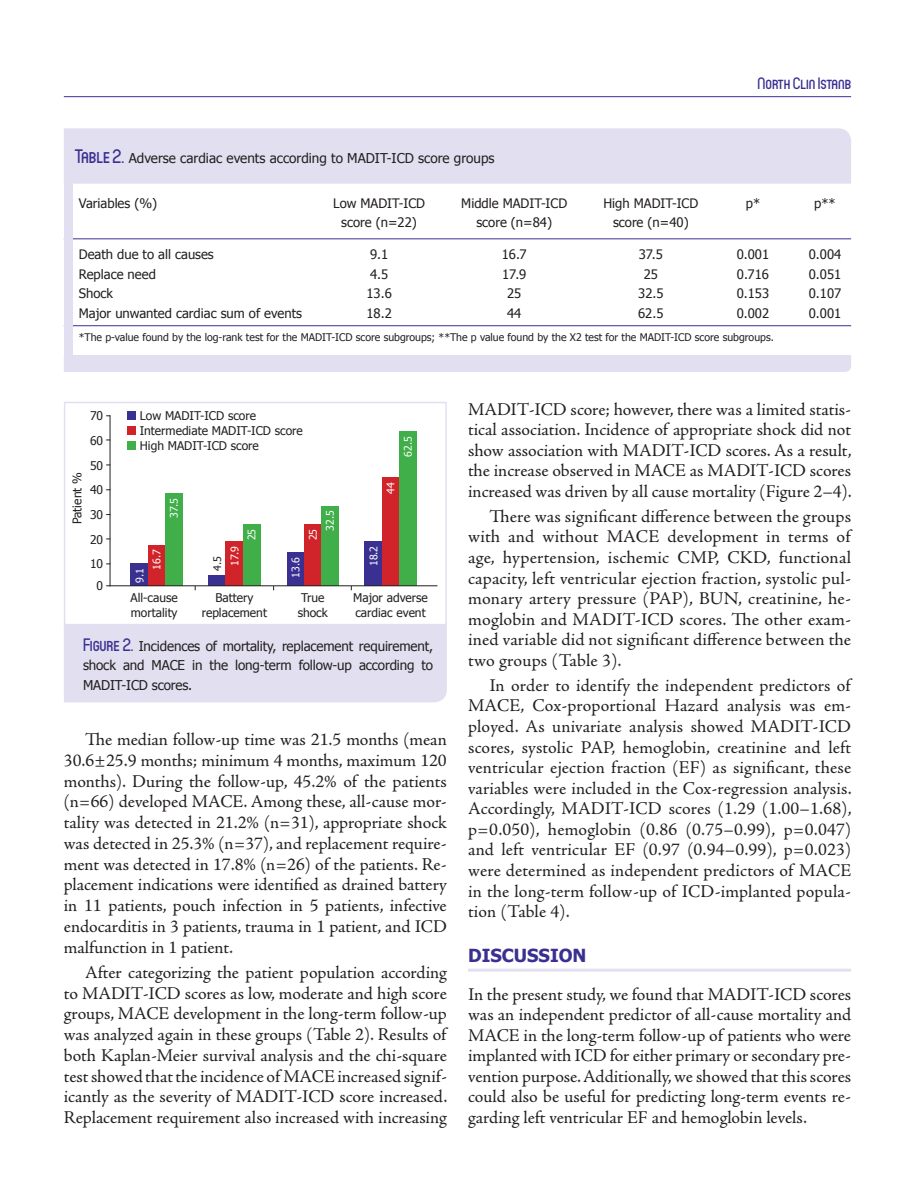
<style>
.page{position:relative;width:915px;height:1191px;background:#fff}
.page>*{position:absolute;margin:0;border:0;box-sizing:border-box;transform-origin:0 0}
.t1{font:18px/20.5px "Adobe Jenson Pro";color:#231f20;text-align:justify}
.t2{font:700 18px "Tahoma";color:#3a3091}
.t3{font:500 16.5px "Circula";color:#3a3091}
.t4{font:13.5px/19.5px "Tahoma";letter-spacing:-.01em;color:#231f20;text-align:justify}
.t5{font:13.05px "Tahoma";color:#231f20}
.t6{font:12px/24.6px "Tahoma";color:#231f20}
.t7{font:10.5px "Tahoma";color:#231f20}
.t8{font:10.5px "Tahoma";color:#fff}
.s1{font-family:"Circula";font-weight:500;font-size:19.5px;color:#3a3091}
.s2{font-family:"Circula";font-weight:500;font-size:18px;color:#3a3091}
</style>
<div class="page">
<hr style="left:64px;top:96px;width:786px;height:1px;background:#3a3091">
<hr style="left:468px;top:968px;width:382px;height:3px;background:#e2e0f0">
<div style="left:64px;top:402px;width:382px;height:223px;border:2px solid #e2e0f0"></div>
<div style="left:64px;top:624px;width:382px;height:78px;background:#e2e0f0"></div>
<hr style="left:110px;top:415px;width:1px;height:171px;background:#231f20">
<div style="left:364px;top:541px;width:18px;height:45px;background:#3a3091"></div>
<div style="left:382px;top:478px;width:17px;height:108px;background:#d1232a"></div>
<div style="left:399px;top:432px;width:17px;height:154px;background:#40ae49"></div>
<div style="left:287px;top:552px;width:17px;height:34px;background:#3a3091"></div>
<div style="left:304px;top:524px;width:17px;height:62px;background:#d1232a"></div>
<div style="left:321px;top:506px;width:17px;height:80px;background:#40ae49"></div>
<div style="left:131px;top:563px;width:17px;height:23px;background:#3a3091"></div>
<div style="left:148px;top:545px;width:17px;height:41px;background:#d1232a"></div>
<div style="left:165px;top:493px;width:17px;height:93px;background:#40ae49"></div>
<div style="left:208px;top:575px;width:18px;height:11px;background:#3a3091"></div>
<div style="left:226px;top:541px;width:17px;height:45px;background:#d1232a"></div>
<div style="left:243px;top:524px;width:17px;height:62px;background:#40ae49"></div>
<div style="left:127px;top:411px;width:8px;height:9px;background:#3a3091"></div>
<div style="left:127px;top:426px;width:8px;height:8px;background:#d1232a"></div>
<div style="left:127px;top:441px;width:8px;height:8px;background:#40ae49"></div>
<hr style="left:110px;top:585px;width:327px;height:1px;background:#231f20">
<div style="left:64px;top:355px;width:786px;height:17px;background:#e2e0f0"></div>
<div style="left:64px;top:128px;width:786px;height:56px;background:#e2e0f0"></div>
<hr style="left:64px;top:325px;width:786px;height:1px;background:#3a3091">
<hr style="left:64px;top:238px;width:786px;height:1px;background:#3a3091">
<div style="left:64px;top:177px;width:8px;height:186px;background:#e2e0f0"></div>
<p class="t4" style="left:75px;top:148px;width:421px"><span class="s1">Table 2.</span> Adverse cardiac events according to MADIT-ICD score groups</p>
<p class="t3" style="left:757px;top:73px;width:95px">North Clin Istanb</p>
<p class="t5" style="left:79px;top:194px;width:80px">Variables (%)</p>
<p class="t5" style="left:333px;top:194px;width:93px">Low MADIT-ICD</p>
<p class="t5" style="left:461px;top:194px;width:107px">Middle MADIT-ICD</p>
<p class="t5" style="left:603px;top:194px;width:96px">High MADIT-ICD</p>
<p class="t5" style="left:745px;top:194px;width:16px">p*</p>
<p class="t5" style="left:814px;top:194px;width:23px">p**</p>
<p class="t5" style="left:341px;top:214px;width:77px">score (n=22)</p>
<p class="t5" style="left:476px;top:214px;width:77px">score (n=84)</p>
<p class="t5" style="left:613px;top:214px;width:77px">score (n=40)</p>
<p class="t5" style="left:79px;top:246px;width:136px">Death due to all causes</p>
<p class="t5" style="left:370px;top:246px;width:20px">9.1</p>
<p class="t5" style="left:501px;top:246px;width:27px">16.7</p>
<p class="t5" style="left:638px;top:246px;width:26px">37.5</p>
<p class="t5" style="left:736px;top:246px;width:34px">0.001</p>
<p class="t5" style="left:808px;top:246px;width:34px">0.004</p>
<p class="t5" style="left:79px;top:265px;width:78px">Replace need</p>
<p class="t5" style="left:370px;top:265px;width:20px">4.5</p>
<p class="t5" style="left:502px;top:265px;width:26px">17.9</p>
<p class="t5" style="left:643px;top:265px;width:16px">25</p>
<p class="t5" style="left:736px;top:265px;width:34px">0.716</p>
<p class="t5" style="left:808px;top:265px;width:34px">0.051</p>
<p class="t5" style="left:79px;top:285px;width:36px">Shock</p>
<p class="t5" style="left:366px;top:285px;width:27px">13.6</p>
<p class="t5" style="left:507px;top:285px;width:16px">25</p>
<p class="t5" style="left:638px;top:285px;width:27px">32.5</p>
<p class="t5" style="left:736px;top:285px;width:34px">0.153</p>
<p class="t5" style="left:808px;top:285px;width:34px">0.107</p>
<p class="t5" style="left:79px;top:304px;width:224px">Major unwanted cardiac sum of events</p>
<p class="t5" style="left:366px;top:304px;width:27px">18.2</p>
<p class="t5" style="left:507px;top:304px;width:16px">44</p>
<p class="t5" style="left:638px;top:304px;width:27px">62.5</p>
<p class="t5" style="left:736px;top:304px;width:34px">0.002</p>
<p class="t5" style="left:808px;top:304px;width:34px">0.001</p>
<p class="t7" style="left:79px;top:330px;width:696px">*The p-value found by the log-rank test for the MADIT-ICD score subgroups; **The p value found by the X2 test for the MADIT-ICD score subgroups.</p>
<p class="t6" style="left:64px;top:524px;width:53px;rotate:-90deg">Patient %</p>
<p class="t6" style="left:90px;top:403px;width:15px;text-align:justify">70<br>60<br>50<br>40<br>30<br>20<br>10</p>
<p class="t6" style="left:97px;top:573px;width:8px">0</p>
<p class="t6" style="left:140px;top:408px;width:164px;line-height:14.5px">Low MADIT-ICD score<br>Intermediate MADIT-ICD score<br>High MADIT-ICD score</p>
<p class="t8" style="left:167px;top:518px;width:21px;rotate:-90deg">37.5</p>
<p class="t8" style="left:132px;top:582px;width:16px;rotate:-90deg">9.1</p>
<p class="t8" style="left:150px;top:569px;width:22px;rotate:-90deg">16.7</p>
<p class="t7" style="left:210px;top:571px;width:16px;rotate:-90deg">4.5</p>
<p class="t8" style="left:227px;top:566px;width:21px;rotate:-90deg">17.9</p>
<p class="t8" style="left:245px;top:540px;width:13px;rotate:-90deg">25</p>
<p class="t8" style="left:288px;top:578px;width:22px;rotate:-90deg">13.6</p>
<p class="t8" style="left:306px;top:540px;width:13px;rotate:-90deg">25</p>
<p class="t8" style="left:323px;top:531px;width:22px;rotate:-90deg">32.5</p>
<p class="t8" style="left:401px;top:456px;width:22px;rotate:-90deg">62.5</p>
<p class="t8" style="left:383px;top:493px;width:13px;rotate:-90deg">44</p>
<p class="t8" style="left:366px;top:566px;width:22px;rotate:-90deg">18.2</p>
<p class="t6" style="left:130px;top:590px;width:49px;line-height:14.4px">All-cause mortality</p>
<p class="t6" style="left:202px;top:590px;width:67px;line-height:14.4px;text-align:center">Battery replacement</p>
<p class="t6" style="left:297px;top:590px;width:32px;line-height:14.4px">True shock</p>
<p class="t6" style="left:353px;top:590px;width:76px;line-height:14.4px">Major adverse cardiac event</p>
<p class="t4" style="left:83px;top:635px;width:351px"><span class="s2">Figure 2.</span> Incidences of mortality, replacement requirement, shock and MACE in the long-term follow-up according to MADIT-ICD scores.</p>
<p class="t1" style="left:64px;top:729px;width:384px;text-indent:21px">The median follow-up time was 21.5 months (mean 30.6±25.9 months; minimum 4 months, maximum 120 months). During the follow-up, 45.2% of the patients (n=66) developed MACE. Among these, all-cause mor&shy;tality was detected in 21.2% (n=31), appropriate shock was detected in 25.3% (n=37), and replacement require&shy;ment was detected in 17.8% (n=26) of the patients. Re&shy;placement indications were identified as drained battery in 11 patients, pouch infection in 5 patients, infective endocarditis in 3 patients, trauma in 1 patient, and ICD malfunction in 1 patient.</p>
<p class="t1" style="left:64px;top:962px;width:385px;text-indent:21px">After categorizing the patient population according to MADIT-ICD scores as low, moderate and high score groups, MACE development in the long-term follow-up was analyzed again in these groups (Table 2). Results of both Kaplan-Meier survival analysis and the chi-square test showed that the incidence of MACE increased signif&shy;icantly as the severity of MADIT-ICD score increased.<br>Replacement requirement also increased with increasing</p>
<p class="t1" style="left:468px;top:399px;width:385px">MADIT-ICD score; however, there was a limited statis&shy;tical association. Incidence of appropriate shock did not show association with MADIT-ICD scores. As a result, the increase observed in MACE as MADIT-ICD scores increased was driven by all cause mortality (Figure 2–4).</p>
<p class="t1" style="left:468px;top:506px;width:384px;text-indent:21px">There was significant difference between the groups with and without MACE development in terms of age, hypertension, ischemic CMP, CKD, functional capacity, left ventricular ejection fraction, systolic pul&shy;monary artery pressure (PAP), BUN, creatinine, he&shy;moglobin and MADIT-ICD scores. The other exam&shy;ined variable did not significant difference between the two groups (Table 3).</p>
<p class="t1" style="left:468px;top:675px;width:385px;text-indent:21px">In order to identify the independent predictors of MACE, Cox-proportional Hazard analysis was em&shy;ployed. As univariate analysis showed MADIT-ICD scores, systolic PAP, hemoglobin, creatinine and left ventricular ejection fraction (EF) as significant, these variables were included in the Cox-regression analysis.<br>Accordingly, MADIT-ICD scores (1.29 (1.00–1.68), p=0.050), hemoglobin (0.86 (0.75–0.99), p=0.047) and left ventricular EF (0.97 (0.94–0.99), p=0.023) were determined as independent predictors of MACE in the long-term follow-up of ICD-implanted popula&shy;tion (Table 4).</p>
<p class="t2" style="left:468px;top:942px;width:120px">DISCUSSION</p>
<p class="t1" style="left:468px;top:984px;width:384px">In the present study, we found that MADIT-ICD scores was an independent predictor of all-cause mortality and MACE in the long-term follow-up of patients who were implanted with ICD for either primary or secondary pre&shy;vention purpose. Additionally, we showed that this scores could also be useful for predicting long-term events re&shy;garding left ventricular EF and hemoglobin levels.</p>
</div>
